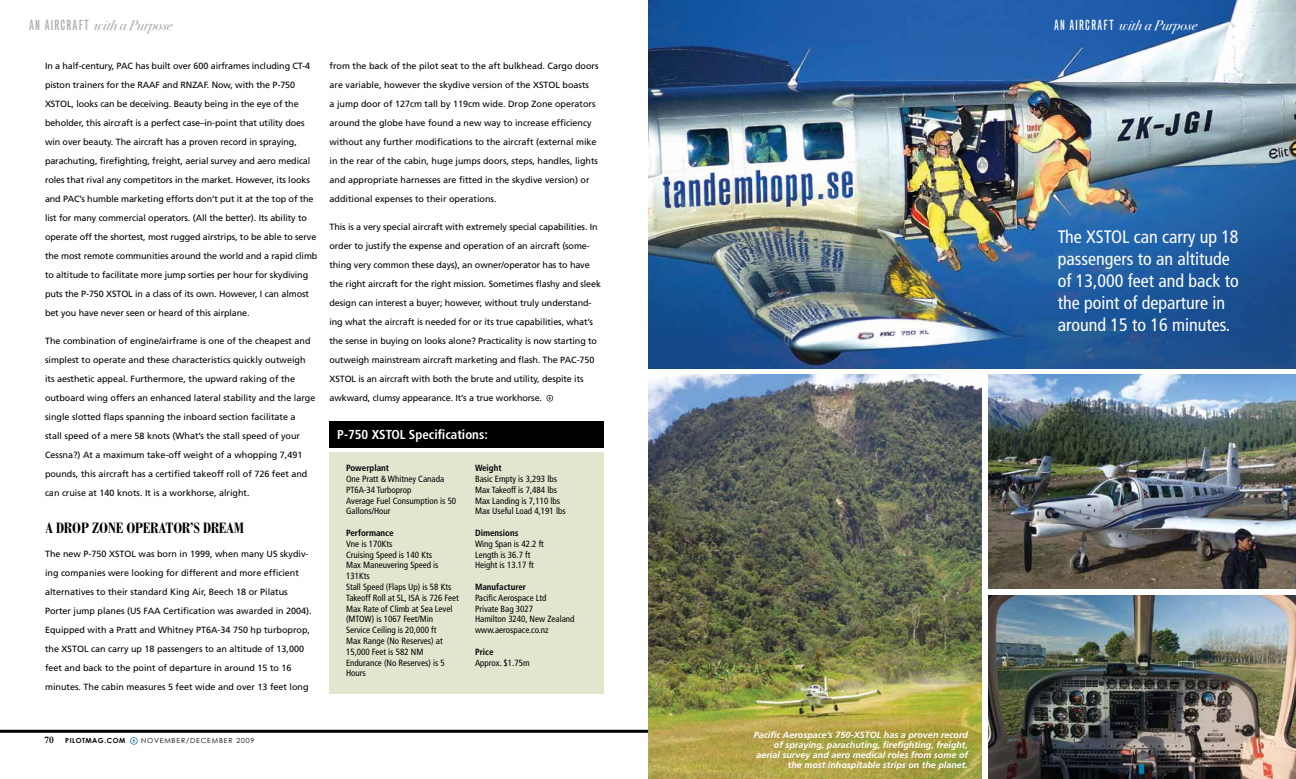
<style>
.page{position:relative;width:1296px;height:779px;background:#fff}
.page>*{position:absolute;margin:0;border:0;box-sizing:border-box;transform-origin:0 0}
.t1{font:condensed 18px/22px "Frutiger";color:#fff}
.t2{font:700 condensed 16px "Bodoni";color:#000}
.t3{font:14px "Bodoni Svty Two ITCTT Book Ita";color:#a7a9ac}
.t4{font:14px "Bodoni Svty Two ITCTT Book Ita";color:#fff}
.t5{font:700 condensed 13px "Frutiger";color:#fff}
.t6{font:9px/19px "Frutiger";letter-spacing:-.01em;color:#000}
.t7{font:condensed 9px/10.8px "Frutiger";color:#000}
.t8{font:italic 700 9px/10px "Frutiger";color:#fff;text-align:right}
.t9{font:700 condensed 9px "Frutiger";color:#000}
.t10{font:7px "Century Gothic";letter-spacing:.12em;color:#000}
.t11{font:700 7px "Century Gothic";letter-spacing:.07em;color:#000}
.s1{font-family:"Grotesque";font-stretch:extra-condensed}
.s2{font-family:"Garamond";font-size:10px}
</style>
<div class="page">
<hr style="left:0;top:729px;width:648px;height:3px;background:#000">
<svg style="left:130px;top:737px;width:8px;height:7px"></svg>
<img style="left:648px;top:0;width:648px;height:368px">
<img style="left:988px;top:595px;width:308px;height:183px">
<img style="left:988px;top:374px;width:308px;height:214px">
<img style="left:648px;top:374px;width:334px;height:404px">
<div style="left:329px;top:452px;width:275px;height:241px;background:#e3e6ce"></div>
<div style="left:329px;top:421px;width:275px;height:27px;background:#000"></div>
<svg style="left:547px;top:395px;width:6px;height:6px"></svg>
<h3 class="t3" style="left:29px;top:13px;width:145px"><span class="s1">AN AIRCR AFT</span> with a Purpose</h3>
<h3 class="t4" style="left:1054px;top:13px;width:145px"><span class="s1">AN AIRCR AFT</span> with a Purpose</h3>
<p class="t6" style="left:45px;top:56px;width:274px">In a half-century, PAC has built over 600 airframes including CT-4 piston trainers for the RAAF and RNZAF. Now, with the P-750<br>XSTOL, looks can be deceiving. Beauty being in the eye of the beholder, this aircraft is a perfect case–in-point that utility does win over beauty. The aircraft has a proven record in spraying, parachuting, firefighting, freight, aerial survey and aero medical roles that rival any competitors in the market. However, its looks and PAC’s humble marketing efforts don’t put it at the top of the list for many commercial operators. (All the better). Its ability to operate off the shortest, most rugged airstrips, to be able to serve the most remote communities around the world and a rapid climb to altitude to facilitate more jump sorties per hour for skydiving puts the P-750 XSTOL in a class of its own. However, I can almost bet you have never seen or heard of this airplane.</p>
<p class="t6" style="left:45px;top:331px;width:272px">The combination of engine/airframe is one of the cheapest and simplest to operate and these characteristics quickly outweigh its aesthetic appeal. Furthermore, the upward raking of the outboard wing offers an enhanced lateral stability and the large single slotted flaps spanning the inboard section facilitate a<br>stall speed of a mere 58 knots (What’s the stall speed of your Cessna?) At a maximum take-off weight of a whopping 7,491 pounds, this aircraft has a certified takeoff roll of 726 feet and can cruise at 140 knots. It is a workhorse, alright.</p>
<h2 class="t2" style="left:45px;top:519px;width:201px">A DROP ZONE OPERATOR’S DREAM</h2>
<p class="t6" style="left:45px;top:544px;width:268px">The new P-750 XSTOL was born in 1999, when many US skydiv&shy;ing companies were looking for different and more efficient alternatives to their standard King Air, Beech 18 or Pilatus Porter jump planes (US FAA Certification was awarded in 2004).<br>Equipped with a Pratt and Whitney PT6A-34 750 hp turboprop, the XSTOL can carry up 18 passengers to an altitude of 13,000 feet and back to the point of departure in around 15 to 16 minutes. The cabin measures 5 feet wide and over 13 feet long</p>
<p class="t6" style="left:329px;top:56px;width:271px">from the back of the pilot seat to the aft bulkhead. Cargo doors are variable, however the skydive version of the XSTOL boasts<br>a jump door of 127cm tall by 119cm wide. Drop Zone operators around the globe have found a new way to increase efficiency without any further modifications to the aircraft (external mike in the rear of the cabin, huge jumps doors, steps, handles, lights and appropriate harnesses are fitted in the skydive version) or additional expenses to their operations.</p>
<p class="t6" style="left:329px;top:217px;width:273px">This is a very special aircraft with extremely special capabilities. In order to justify the expense and operation of an aircraft (some&shy;thing very common these days), an owner/operator has to have the right aircraft for the right mission. Sometimes flashy and sleek design can interest a buyer; however, without truly understand&shy;ing what the aircraft is needed for or its true capabilities, what’s the sense in buying on looks alone? Practicality is now starting to outweigh mainstream aircraft marketing and flash. The PAC-750<br>XSTOL is an aircraft with both the brute and utility, despite its awkward, clumsy appearance. It’s a true workhorse.</p>
<h3 class="t5" style="left:337px;top:426px;width:152px">P-750 XSTOL Specifications:</h3>
<p class="t9" style="left:346px;top:462px;width:45px">Powerplant</p>
<p class="t7" style="left:346px;top:473px;width:112px">One Pratt &amp; Whitney Canada<br>PT6A-34 Turboprop<br>Average Fuel Consumption is 50<br>Gallons/Hour</p>
<p class="t9" style="left:346px;top:527px;width:49px">Performance</p>
<p class="t7" style="left:346px;top:538px;width:114px">Vne is 170Kts<br>Cruising Speed is 140 Kts<br>Max Maneuvering Speed is<br>131Kts<br>Stall Speed (Flaps Up) is 58 Kts<br>Takeoff Roll at SL, ISA is 726 Feet<br>Max Rate of Climb at Sea Level (MTOW) is 1067 Feet/Min<br>Service Ceiling is 20,000 ft<br>Max Range (No Reserves) at<br>15,000 Feet is 582 NM<br>Endurance (No Reserves) is 5<br>Hours</p>
<p class="t9" style="left:475px;top:462px;width:28px">Weight</p>
<p class="t7" style="left:475px;top:473px;width:92px">Basic Empty is 3,293 lbs<br>Max Takeoff is 7,484 lbs<br>Max Landing is 7,110 lbs<br>Max Useful Load 4,191 lbs</p>
<p class="t9" style="left:475px;top:527px;width:45px">Dimensions</p>
<p class="t7" style="left:475px;top:538px;width:70px">Wing Span is 42.2 ft<br>Length is 36.7 ft<br>Height is 13.17 ft</p>
<p class="t9" style="left:475px;top:581px;width:53px">Manufacturer</p>
<p class="t7" style="left:475px;top:592px;width:101px">Pacific Aerospace Ltd<br>Private Bag 3027<br>Hamilton 3240, New Zealand www.aerospace.co.nz</p>
<p class="t9" style="left:475px;top:646px;width:20px">Price</p>
<p class="t7" style="left:475px;top:657px;width:56px">Approx. $1.75m</p>
<p class="t11" style="left:45px;top:735px;width:76px"><span class="s2">70</span> PILOTMAG.COM</p>
<p class="t10" style="left:141px;top:736px;width:115px">NOVEMBER/DECEMBER 2009</p>
<h1 class="t1" style="left:1058px;top:225px;width:182px">The XSTOL can carry up 18 passengers to an altitude of 13,000 feet and back to the point of departure in around 15 to 16 minutes.</h1>
<p class="t8" style="left:754px;top:729px;width:216px">Pacific Aerospace’s 750-XSTOL has a proven record of spraying, parachuting, firefighting, freight, aerial survey and aero medical roles from some of the most inhospitable strips on the planet.</p>
</div>
